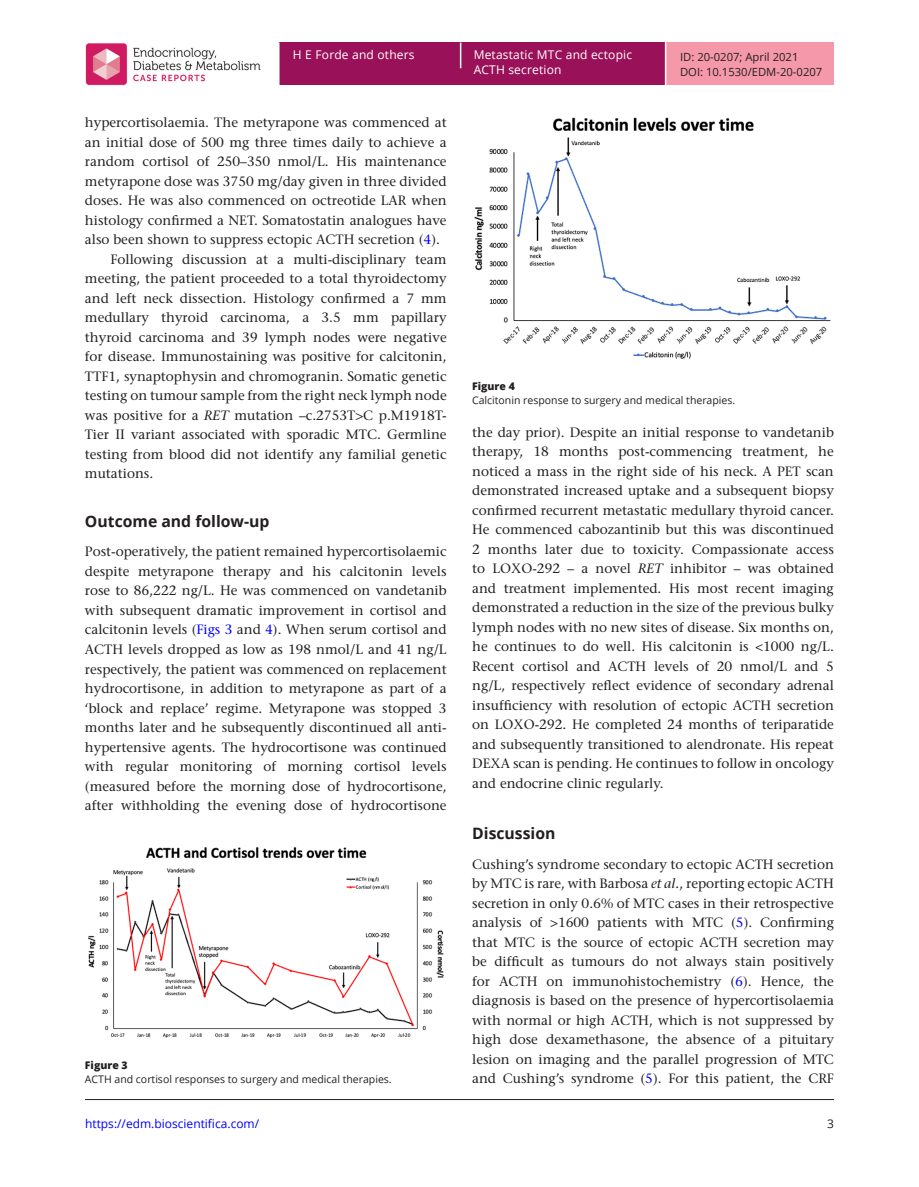
<style>
.page{position:relative;width:919px;height:1187px;background:#fff}
.page>*{position:absolute;margin:0;border:0;box-sizing:border-box;transform-origin:0 0}
.t1{font:700 15.75px "Open Sans";color:#231f20}
.TXT{font:500 13.5px/19.5px "Stone Serif Std";color:#231f20;text-align:justify}
.TXI{font:500 13.5px/19.5px "Stone Serif Std";color:#231f20;text-align:justify}
.t2{font:12px/14.7px "Open Sans";letter-spacing:.015em;color:#fff}
.t3{font:12px "Open Sans";color:#00f}
.t4{font:12px "Open Sans";color:#231f20}
.t5{font:11.25px/14.5px "Open Sans";color:#231f20}
.FC{font:10.5px "Open Sans";color:#231f20}
.FC-2{font:800 10.5px "Open Sans";color:#231f20}
.s1{color:#00f}
.s2{font-style:italic}
</style>
<div class="page">
<div style="left:279px;top:43px;width:385px;height:42px;background:#991259"></div>
<div style="left:666px;top:43px;width:167px;height:42px;background:#f598a9"></div>
<svg style="left:460px;top:43px;width:1px;height:25px"></svg>
<img style="left:85px;top:43px;width:176px;height:42px">
<hr style="left:85px;top:1099px;width:749px;height:1px;background:#231f20">
<img style="left:88px;top:847px;width:356px;height:191px">
<img style="left:474px;top:117px;width:357px;height:242px">
<p class="t2" style="left:293px;top:47px;width:123px">H E Forde and others</p>
<p class="t5" style="left:680px;top:50px;width:144px">ID: 20-0207; April 2021<br>DOI: 10.1530/EDM-20-0207</p>
<p class="t2" style="left:473px;top:47px;width:160px">Metastatic MTC and ectopic<br>ACTH secretion</p>
<p class="TXT" style="left:85px;top:113px;width:363px">hypercortisolaemia. The metyrapone was commenced at an initial dose of 500 mg three times daily to achieve a random cortisol of 250–350 nmol/L. His maintenance metyrapone dose was 3750 mg/day given in three divided doses. He was also commenced on octreotide LAR when histology confirmed a NET. Somatostatin analogues have also been shown to suppress ectopic ACTH secretion (<span class="s1">4</span>).</p>
<p class="TXI" style="left:85px;top:249px;width:363px;text-indent:26px">Following discussion at a multi-disciplinary team meeting, the patient proceeded to a total thyroidectomy and left neck dissection. Histology confirmed a 7 mm medullary thyroid carcinoma, a 3.5 mm papillary thyroid carcinoma and 39 lymph nodes were negative for disease. Immunostaining was positive for calcitonin, TTF1, synaptophysin and chromogranin. Somatic genetic testing on tumour sample from the right neck lymph node was positive for a <span class="s2">RET</span> mutation –c.2753T&gt;C p.M1918T-Tier II variant associated with sporadic MTC. Germline testing from blood did not identify any familial genetic mutations.</p>
<h1 class="t1" style="left:85px;top:510px;width:186px">Outcome and follow-up</h1>
<p class="TXT" style="left:85px;top:542px;width:363px">Post-operatively, the patient remained hypercortisolaemic despite metyrapone therapy and his calcitonin levels rose to 86,222 ng/L. He was commenced on vandetanib with subsequent dramatic improvement in cortisol and calcitonin levels (<span class="s1">Figs 3</span> and <span class="s1">4</span>). When serum cortisol and ACTH levels dropped as low as 198 nmol/L and 41 ng/L respectively, the patient was commenced on replacement hydrocortisone, in addition to metyrapone as part of a ‘block and replace’ regime. Metyrapone was stopped 3 months later and he subsequently discontinued all anti&shy;hypertensive agents. The hydrocortisone was continued with regular monitoring of morning cortisol levels (measured before the morning dose of hydrocortisone, after withholding the evening dose of hydrocortisone</p>
<p class="FC-2" style="left:85px;top:1056px;width:44px">Figure 3</p>
<p class="FC" style="left:85px;top:1072px;width:308px">ACTH and cortisol responses to surgery and medical therapies.</p>
<p class="FC-2" style="left:472px;top:378px;width:44px">Figure 4</p>
<p class="FC" style="left:472px;top:393px;width:264px">Calcitonin response to surgery and medical therapies.</p>
<p class="TXT" style="left:472px;top:422px;width:363px">the day prior). Despite an initial response to vandetanib therapy, 18 months post-commencing treatment, he noticed a mass in the right side of his neck. A PET scan demonstrated increased uptake and a subsequent biopsy confirmed recurrent metastatic medullary thyroid cancer.<br>He commenced cabozantinib but this was discontinued 2 months later due to toxicity. Compassionate access to LOXO-292 – a novel <span class="s2">RET</span> inhibitor – was obtained and treatment implemented. His most recent imaging demonstrated a reduction in the size of the previous bulky lymph nodes with no new sites of disease. Six months on, he continues to do well. His calcitonin is &lt;1000 ng/L.<br>Recent cortisol and ACTH levels of 20 nmol/L and 5 ng/L, respectively reflect evidence of secondary adrenal insufficiency with resolution of ectopic ACTH secretion on LOXO-292. He completed 24 months of teriparatide and subsequently transitioned to alendronate. His repeat DEXA scan is pending. He continues to follow in oncology and endocrine clinic regularly.</p>
<h1 class="t1" style="left:472px;top:822px;width:85px">Discussion</h1>
<p class="TXT" style="left:472px;top:854px;width:363px">Cushing’s syndrome secondary to ectopic ACTH secretion by MTC is rare, with Barbosa <span class="s2">et al.</span>, reporting ectopic ACTH secretion in only 0.6% of MTC cases in their retrospective analysis of &gt;1600 patients with MTC (<span class="s1">5</span>). Confirming that MTC is the source of ectopic ACTH secretion may be difficult as tumours do not always stain positively for ACTH on immunohistochemistry (<span class="s1">6</span>). Hence, the diagnosis is based on the presence of hypercortisolaemia with normal or high ACTH, which is not suppressed by high dose dexamethasone, the absence of a pituitary lesion on imaging and the parallel progression of MTC and Cushing’s syndrome (<span class="s1">5</span>). For this patient, the CRF</p>
<p class="t3" style="left:85px;top:1115px;width:176px">https://edm.bioscientifica.com/</p>
<p class="t4" style="left:827px;top:1115px;width:8px">3</p>
</div>
